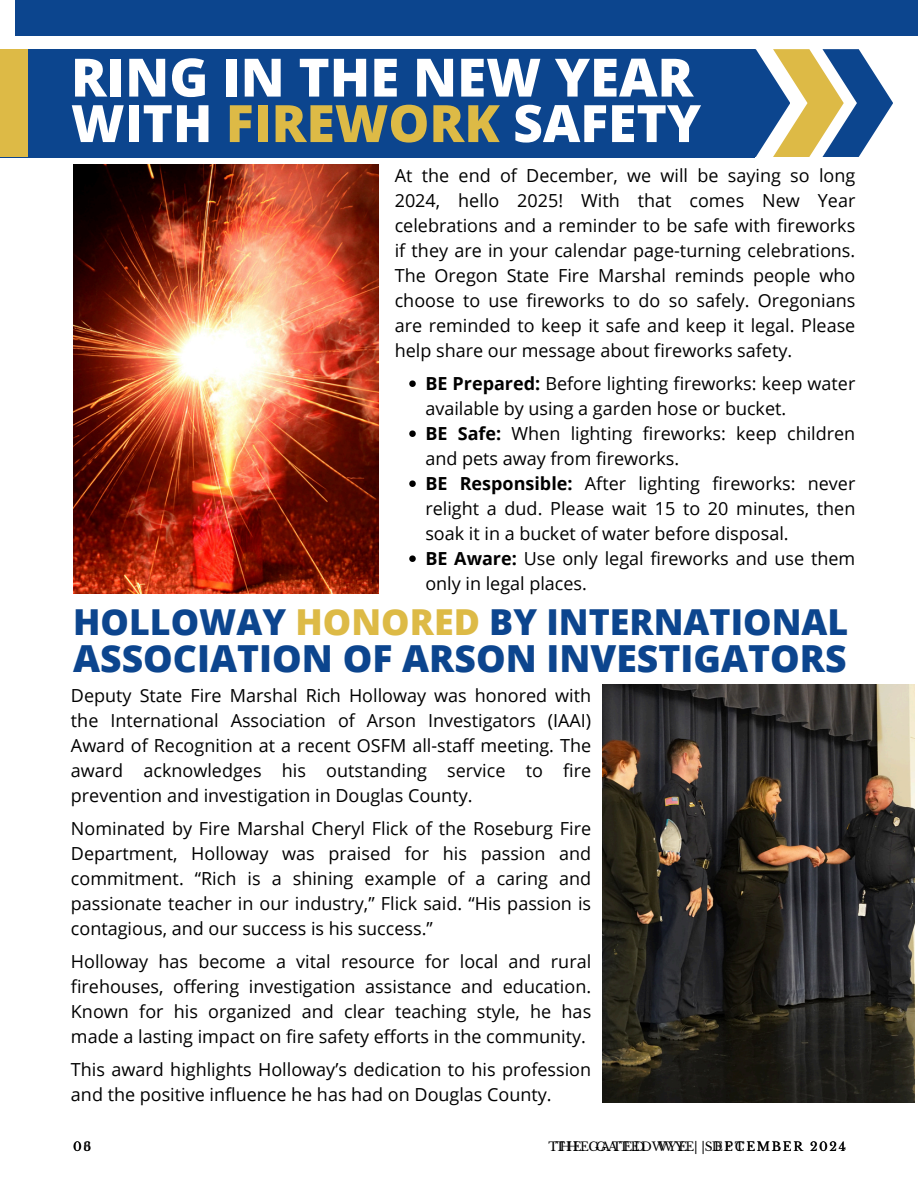
<style>
.page{position:relative;width:918px;height:1188px;background:#fff}
.page>*{position:absolute;margin:0;border:0;box-sizing:border-box;transform-origin:0 0}
.t1{font:800 52.95px "Open Sans";color:#fff}
.t2{font:800 51.6px "Open Sans";color:#fff}
.t3{font:800 37.35px "Open Sans";color:#0c458e}
.t4{font:800 35.85px "Open Sans";color:#0c458e}
.t5{font:18px/25px "Open Sans";color:#000;text-align:justify}
.t6{font:12.15px "Libre Baskerville";letter-spacing:.14em;color:#000}
.s1{color:#ddba46}
.s2{font-weight:700}
</style>
<div class="page">
<div style="left:16px;top:0;width:902px;height:36px;background:#0c458e"></div>
<img style="left:74px;top:165px;width:305px;height:428px">
<div style="left:0;top:49px;width:755px;height:108px;background:#0c458e"></div>
<div style="left:0;top:50px;width:28px;height:107px;background:#ddba46"></div>
<svg style="left:755px;top:49px;width:138px;height:108px"></svg>
<img style="left:603px;top:685px;width:311px;height:417px">
<svg style="left:409px;top:380px;width:7px;height:7px"></svg>
<svg style="left:409px;top:430px;width:7px;height:7px"></svg>
<svg style="left:409px;top:480px;width:7px;height:7px"></svg>
<svg style="left:409px;top:555px;width:7px;height:7px"></svg>
<p class="t1" style="left:71px;top:40px;width:624px">RING IN THE NEW YEAR</p>
<p class="t2" style="left:71px;top:87px;width:632px">WITH <span class="s1">FIREWORK</span> SAFETY</p>
<h3 class="t5" style="left:395px;top:162px;width:462px">At the end of December, we will be saying so long 2024, hello 2025! With that comes New Year celebrations and a reminder to be safe with fireworks if they are in your calendar page-turning celebrations.<br>The Oregon State Fire Marshal reminds people who choose to use fireworks to do so safely. Oregonians are reminded to keep it safe and keep it legal. Please help share our message about fireworks safety.</h3>
<p class="t5" style="left:425px;top:370px;width:432px"><span class="s2">BE Prepared:</span> Before lighting fireworks: keep water available by using a garden hose or bucket.</p>
<p class="t5" style="left:425px;top:420px;width:431px"><span class="s2">BE Safe:</span> When lighting fireworks: keep children and pets away from fireworks.</p>
<p class="t5" style="left:425px;top:470px;width:432px"><span class="s2">BE Responsible:</span> After lighting fireworks: never relight a dud. Please wait 15 to 20 minutes, then soak it in a bucket of water before disposal.</p>
<p class="t5" style="left:425px;top:545px;width:432px"><span class="s2">BE Aware:</span> Use only legal fireworks and use them only in legal places.</p>
<p class="t4" style="left:73px;top:597px;width:777px">HOLLOWAY <span class="s1">HONORED</span> BY INTERNATIONAL</p>
<p class="t3" style="left:73px;top:632px;width:775px">ASSOCIATION OF ARSON INVESTIGATORS</p>
<h3 class="t5" style="left:71px;top:683px;width:522px">Deputy State Fire Marshal Rich Holloway was honored with the International Association of Arson Investigators (IAAI)<br>Award of Recognition at a recent OSFM all-staff meeting. The award acknowledges his outstanding service to fire prevention and investigation in Douglas County.</h3>
<h3 class="t5" style="left:71px;top:816px;width:522px">Nominated by Fire Marshal Cheryl Flick of the Roseburg Fire Department, Holloway was praised for his passion and commitment. “Rich is a shining example of a caring and passionate teacher in our industry,” Flick said. “His passion is contagious, and our success is his success.”</h3>
<h3 class="t5" style="left:71px;top:949px;width:522px">Holloway has become a vital resource for local and rural firehouses, offering investigation assistance and education.<br>Known for his organized and clear teaching style, he has made a lasting impact on fire safety efforts in the community.</h3>
<p class="t5" style="left:71px;top:1057px;width:522px">This award highlights Holloway’s dedication to his profession and the positive influence he has had on Douglas County.</p>
<h3 class="t6" style="left:73px;top:1139px;width:20px">06</h3>
<h2 class="t6" style="left:556px;top:1139px;width:292px">THE GATED WYE | DECEMBER 2024</h2>
<p class="t6" style="left:84px;top:1139px;width:9px">3</p>
<h1 class="t6" style="left:548px;top:1139px;width:198px">THE GATED WYE | SEPT</h1>
</div>
